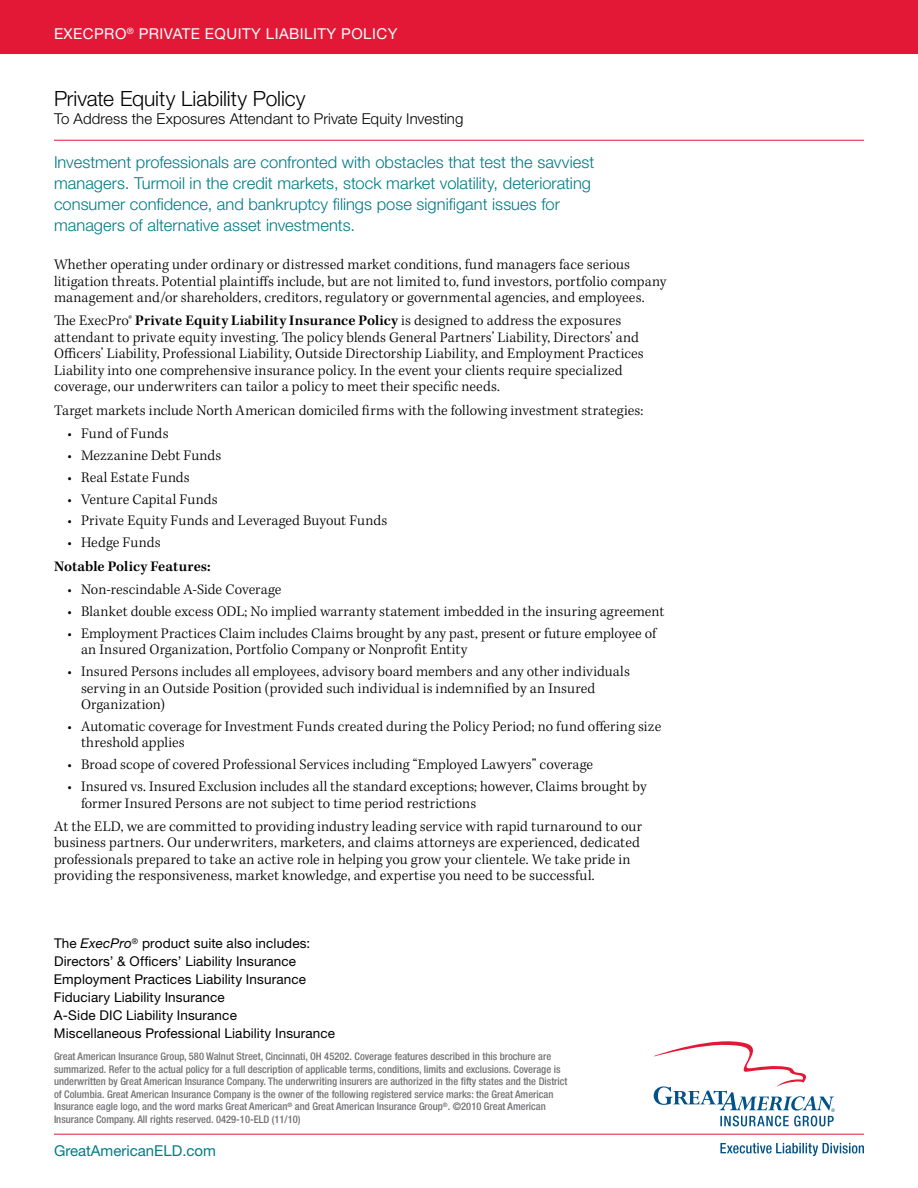
<style>
.page{position:relative;width:918px;height:1188px;background:#fff}
.page>*{position:absolute;margin:0;border:0;box-sizing:border-box;transform-origin:0 0}
.t1{font:300 21px "Helvetica Neue LT Std";letter-spacing:-.005em;color:#000}
.t2{font:300 16.5px/21px "Helvetica Neue LT Std";color:#007b85}
.t3{font:300 15px/16.5px "Kepler Std";letter-spacing:.005em;color:#000}
.t4{font:300 15px "Helvetica Neue LT Std";letter-spacing:.005em;color:#000}
.t5{font:15px "Helvetica Neue LT Std";letter-spacing:.03em;color:#fff}
.t6{font:600 15px "Kepler Std";letter-spacing:.005em;color:#000}
.t7{font:15px "Helvetica Neue LT Std";color:#007b85}
.t8{font:13.5px/18px "Helvetica Neue LT Std";letter-spacing:.01em;color:#000}
.t9{font:500 condensed 10.5px/12.6px "Helvetica Neue LT Std";color:#717073}
.s1{font-weight:600}
.s2{font-style:italic}
</style>
<div class="page">
<div style="left:0;top:0;width:918px;height:54px;background:#e31837"></div>
<hr style="left:54px;top:1134px;width:810px;height:1px;background:#e31837">
<svg style="left:653px;top:1041px;width:182px;height:85px"></svg>
<svg style="left:720px;top:1143px;width:144px;height:13px"></svg>
<hr style="left:54px;top:140px;width:810px;height:1px;background:#e31837">
<p class="t5" style="left:54px;top:25px;width:345px">ExecPro<sup>®</sup> Private Equity Liability Policy</p>
<h1 class="t1" style="left:54px;top:86px;width:253px">Private Equity Liability Policy</h1>
<p class="t4" style="left:54px;top:110px;width:411px">To Address the Exposures Attendant to Private Equity Investing</p>
<p class="t2" style="left:54px;top:151px;width:542px">Investment professionals are confronted with obstacles that test the savviest managers. Turmoil in the credit markets, stock market volatility, deteriorating consumer confidence, and bankruptcy filings pose signifigant issues for managers of alternative asset investments.</p>
<p class="t3" style="left:54px;top:257px;width:614px">Whether operating under ordinary or distressed market conditions, fund managers face serious litigation threats. Potential plaintiffs include, but are not limited to, fund investors, portfolio company management and/or shareholders, creditors, regulatory or governmental agencies, and employees.</p>
<p class="t3" style="left:54px;top:313px;width:591px">The ExecPro® <span class="s1">Private Equity Liability Insurance Policy</span> is designed to address the exposures attendant to private equity investing. The policy blends General Partners’ Liability, Directors’ and Officers’ Liability, Professional Liability, Outside Directorship Liability, and Employment Practices Liability into one comprehensive insurance policy. In the event your clients require specialized coverage, our underwriters can tailor a policy to meet their specific needs.</p>
<p class="t3" style="left:54px;top:402px;width:591px">Target markets include North American domiciled firms with the following investment strategies:</p>
<p class="t3" style="left:68px;top:426px;width:103px">• Fund of Funds</p>
<p class="t3" style="left:68px;top:447px;width:155px">• Mezzanine Debt Funds</p>
<p class="t3" style="left:68px;top:469px;width:124px">• Real Estate Funds</p>
<p class="t3" style="left:68px;top:491px;width:152px">• Venture Capital Funds</p>
<p class="t3" style="left:68px;top:513px;width:321px">• Private Equity Funds and Leveraged Buyout Funds</p>
<p class="t3" style="left:68px;top:535px;width:95px">• Hedge Funds</p>
<p class="t6" style="left:54px;top:557px;width:158px">Notable Policy Features:</p>
<p class="t3" style="left:68px;top:582px;width:215px">• Non-rescindable A-Side Coverage</p>
<p class="t3" style="left:68px;top:603px;width:598px">• Blanket double excess ODL; No implied warranty statement imbedded in the insuring agreement</p>
<p class="t3" style="left:81px;top:625px;width:577px;text-indent:-14px">• Employment Practices Claim includes Claims brought by any past, present or future employee of an Insured Organization, Portfolio Company or Nonprofit Entity</p>
<p class="t3" style="left:81px;top:664px;width:550px;text-indent:-14px">• Insured Persons includes all employees, advisory board members and any other individuals serving in an Outside Position (provided such individual is indemnified by an Insured<br>Organization)</p>
<p class="t3" style="left:81px;top:719px;width:582px;text-indent:-14px">• Automatic coverage for Investment Funds created during the Policy Period; no fund offering size threshold applies</p>
<p class="t3" style="left:68px;top:757px;width:527px">• Broad scope of covered Professional Services including “Employed Lawyers” coverage</p>
<p class="t3" style="left:81px;top:779px;width:567px;text-indent:-14px">• Insured vs. Insured Exclusion includes all the standard exceptions; however, Claims brought by former Insured Persons are not subject to time period restrictions</p>
<p class="t3" style="left:54px;top:819px;width:590px">At the ELD, we are committed to providing industry leading service with rapid turnaround to our business partners. Our underwriters, marketers, and claims attorneys are experienced, dedicated professionals prepared to take an active role in helping you grow your clientele. We take pride in providing the responsiveness, market knowledge, and expertise you need to be successful.</p>
<p class="t8" style="left:54px;top:934px;width:283px">The <span class="s2">ExecPro</span><sup>®</sup> product suite also includes:<br>Directors’ &amp; Officers’ Liability I nsurance Employment Practices Liability I nsurance Fiduciary Liability I nsurance<br>A-Side DIC Liability I nsurance<br>Miscellaneous Professional Liability I nsurance</p>
<p class="t9" style="left:54px;top:1050px;width:515px">Great American Insurance Group, 580 Walnut Street, Cincinnati, OH 45202. Coverage features described in this brochure are summarized. Refer to the actual policy for a full description of applicable terms, conditions, limits and exclusions. Coverage is underwritten by Great American Insurance Company. The underwriting insurers are authorized in the fifty states and the District of Columbia. Great American Insurance Company is the owner of the following registered service marks: the Great American Insurance eagle logo, and the word marks Great American<sup>®</sup> and Great American Insurance Group<sup>®</sup>. ©2010 Great American Insurance Company. All rights reserved. 0429-10-ELD (11/10)</p>
<p class="t7" style="left:54px;top:1142px;width:163px">GreatAmericanELD.com</p>
</div>
